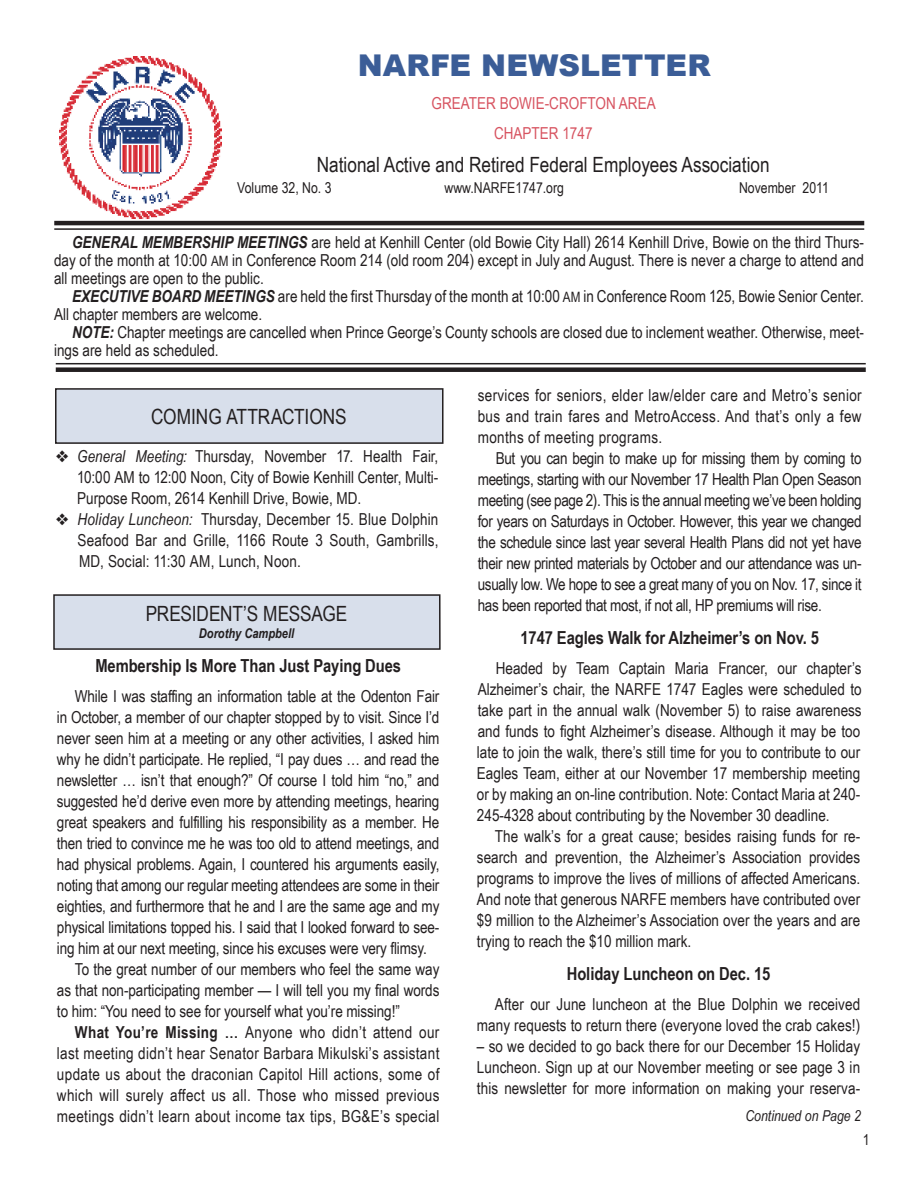
<style>
.page{position:relative;width:918px;height:1188px;background:#fff}
.page>*{position:absolute;margin:0;border:0;box-sizing:border-box;transform-origin:0 0}
.t1{font:900 30px "Arial";letter-spacing:.005em;color:#3b5d97}
.t2{font:21px "Arial Narrow";color:#231f20}
.t3{font:700 18px "Arial Narrow";letter-spacing:-.005em;color:#231f20}
.t4{font:16.5px/21px "Arial Narrow";color:#231f20;text-align:justify}
.t5{font:16.5px "Arial Narrow";letter-spacing:.02em;color:#231f20}
.t6{font:16.5px/30px "Arial Narrow";color:#d75360;text-align:center}
.t7{font:15px "Arial Narrow";color:#231f20}
.t8{font:italic 15px "Arial Narrow";color:#231f20}
.t9{font:italic 700 13.5px "Arial Narrow";color:#231f20}
.s1{font-weight:700;font-style:italic}
.s2{font-size:14.25px}
.s3{font-style:italic}
.s4{font-weight:700}
</style>
<div class="page">
<hr style="left:54px;top:221px;width:810px;height:4px;background:#231f20">
<hr style="left:54px;top:228px;width:810px;height:2px;background:#231f20">
<hr style="left:56px;top:363px;width:810px;height:1px;background:#231f20">
<div style="left:56px;top:367px;width:810px;height:5px;background:#231f20"></div>
<div style="left:56px;top:389px;width:387px;height:54px;background:#d8dfeb"></div>
<div style="left:55px;top:388px;width:389px;height:56px;border:2px solid #231f20"></div>
<div style="left:54px;top:595px;width:386px;height:54px;background:#d8dfeb"></div>
<div style="left:53px;top:594px;width:388px;height:56px;border:2px solid #231f20"></div>
<img style="left:60px;top:57px;width:162px;height:162px">
<h1 class="t1" style="left:358px;top:49px;width:355px">NARFE NEWSLETTER</h1>
<p class="t6" style="left:431px;top:89px;width:226px">GREATER BOWIE-CROFTON AREA<br>CHAPTER 1747</p>
<p class="t2" style="left:317px;top:153px;width:454px">National Active and Retired Federal Employees Association</p>
<p class="t7" style="left:237px;top:180px;width:96px">Volume 32, No. 3</p>
<p class="t7" style="left:444px;top:180px;width:121px">www.NARFE1747.org</p>
<p class="t7" style="left:739px;top:180px;width:92px">November 2011</p>
<p class="t4" style="left:54px;top:233px;width:811px;line-height:18px;text-indent:18px"><span class="s1">GENERAL MEMBERSHIP MEETINGS</span> are held at Kenhill Center (old Bowie City Hall) 2614 Kenhill Drive, Bowie on the third Thurs&shy;day of the month at 10:00 <span class="s2">AM</span> in Conference Room 214 (old room 204) except in July and August. There is never a charge to attend and all meetings are open to the public.</p>
<p class="t4" style="left:54px;top:287px;width:812px;line-height:18px;text-indent:18px"><span class="s1">EXECUTIVE BOARD MEETINGS</span> are held the first Thursday of the month at 10:00 <span class="s2">AM</span> in Conference Room 125, Bowie Senior Center.<br>All chapter members are welcome.</p>
<p class="t4" style="left:54px;top:323px;width:812px;line-height:18px;text-indent:18px"><span class="s1">NOTE:</span> Chapter meetings are cancelled when Prince George’s County schools are closed due to inclement weather. Otherwise, meet&shy;ings are held as scheduled.</p>
<p class="t2" style="left:151px;top:404px;width:197px">COMING ATTRACTIONS</p>
<p class="t4" style="left:77px;top:446px;width:363px;text-indent:-21px">❖ <span class="s3">General Meeting:</span> Thursday, November 17. Health Fair, 10:00 AM to 12:00 Noon, City of Bowie Kenhill Center, Multi-Purpose Room, 2614 Kenhill Drive, Bowie, MD.</p>
<p class="t4" style="left:78px;top:509px;width:363px;text-indent:-22px">❖ <span class="s3">Holiday Luncheon:</span> Thursday, December 15. Blue Dolphin Seafood Bar and Grille, 1166 Route 3 South, Gambrills, MD, Social: 11:30 AM, Lunch, Noon.</p>
<p class="t2" style="left:146px;top:602px;width:203px">PRESIDENT’S MESSAGE</p>
<p class="t9" style="left:199px;top:625px;width:97px">Dorothy Campbell</p>
<p class="t3" style="left:95px;top:656px;width:307px">Membership Is More Than Just Paying Dues</p>
<p class="t4" style="left:75px;top:686px;width:366px">While I was staffing an information table at the Odenton Fair</p>
<p class="t4" style="left:57px;top:707px;width:384px">in October, a member of our chapter stopped by to visit. Since I’d</p>
<p class="t4" style="left:57px;top:728px;width:384px">never seen him at a meeting or any other activities, I asked him</p>
<p class="t4" style="left:57px;top:749px;width:384px">why he didn’t participate. He replied, “I pay dues … and read the</p>
<p class="t4" style="left:57px;top:770px;width:384px">newsletter … isn’t that enough?” Of course I told him “no,” and</p>
<p class="t4" style="left:57px;top:791px;width:384px">suggested he’d derive even more by attending meetings, hearing</p>
<p class="t4" style="left:57px;top:812px;width:384px">great speakers and fulfilling his responsibility as a member. He</p>
<p class="t4" style="left:57px;top:833px;width:384px">then tried to convince me he was too old to attend meetings, and</p>
<p class="t4" style="left:57px;top:854px;width:384px">had physical problems. Again, I countered his arguments easily,</p>
<p class="t4" style="left:57px;top:875px;width:384px">noting that among our regular meeting attendees are some in their</p>
<p class="t4" style="left:57px;top:896px;width:384px">eighties, and furthermore that he and I are the same age and my</p>
<p class="t4" style="left:57px;top:917px;width:384px">physical limitations topped his. I said that I looked forward to see-</p>
<p class="t4" style="left:57px;top:938px;width:371px">ing him at our next meeting, since his excuses were very flimsy.</p>
<p class="t4" style="left:75px;top:959px;width:366px">To the great number of our members who feel the same way</p>
<p class="t4" style="left:57px;top:980px;width:384px">as that non-participating member — I will tell you my final words</p>
<p class="t4" style="left:57px;top:1001px;width:344px">to him: “You need to see for yourself what you’re missing!”</p>
<p class="t5" style="left:75px;top:1023px;width:366px"><span class="s4">What You’re Missing …</span> Anyone who didn’t attend our</p>
<p class="t5" style="left:57px;top:1044px;width:384px">last meeting didn’t hear Senator Barbara Mikulski’s assistant</p>
<p class="t5" style="left:57px;top:1065px;width:384px">update us about the draconian Capitol Hill actions, some of</p>
<p class="t5" style="left:57px;top:1086px;width:384px">which will surely affect us all. Those who missed previous</p>
<p class="t5" style="left:57px;top:1107px;width:384px">meetings didn’t learn about income tax tips, BG&amp;E’s special</p>
<p class="t4" style="left:478px;top:384px;width:386px">services for seniors, elder law/elder care and Metro’s senior bus and train fares and MetroAccess. And that’s only a few months of meeting programs.</p>
<p class="t4" style="left:478px;top:447px;width:385px;text-indent:18px">But you can begin to make up for missing them by coming to meetings, starting with our November 17 Health Plan Open Season meeting (see page 2). This is the annual meeting we’ve been holding for years on Saturdays in October. However, this year we changed the schedule since last year several Health Plans did not yet have their new printed materials by October and our attendance was un&shy;usually low. We hope to see a great many of you on Nov. 17, since it has been reported that most, if not all, HP premiums will rise.</p>
<p class="t3" style="left:520px;top:627px;width:300px">1747 Eagles Walk for Alzheimer’s on Nov. 5</p>
<p class="t4" style="left:477px;top:657px;width:386px;text-indent:19px">Headed by Team Captain Maria Francer, our chapter’s Alzheimer’s chair, the NARFE 1747 Eagles were scheduled to take part in the annual walk (November 5) to raise awareness and funds to fight Alzheimer’s disease. Although it may be too late to join the walk, there’s still time for you to contribute to our Eagles Team, either at our November 17 membership meeting or by making an on-line contribution. Note: Contact Maria at 240- 245-4328 about contributing by the November 30 deadline.</p>
<p class="t4" style="left:477px;top:825px;width:385px;text-indent:18px">The walk’s for a great cause; besides raising funds for re&shy;search and prevention, the Alzheimer’s Association provides programs to improve the lives of millions of affected Americans.<br>And note that generous NARFE members have contributed over $9 million to the Alzheimer’s Association over the years and are trying to reach the $10 million mark.</p>
<p class="t3" style="left:567px;top:963px;width:205px">Holiday Luncheon on Dec. 15</p>
<p class="t4" style="left:477px;top:993px;width:385px;text-align:right">After our June luncheon at the Blue Dolphin we received many requests to return there (everyone loved the crab cakes!)</p>
<p class="t4" style="left:477px;top:1035px;width:385px">– so we decided to go back there for our December 15 Holiday Luncheon. Sign up at our November meeting or see page 3 in this newsletter for more information on making your reserva-</p>
<p class="t8" style="left:745px;top:1108px;width:117px">Continued on Page 2</p>
<p class="t7" style="left:863px;top:1131px;width:8px">1</p>
</div>
